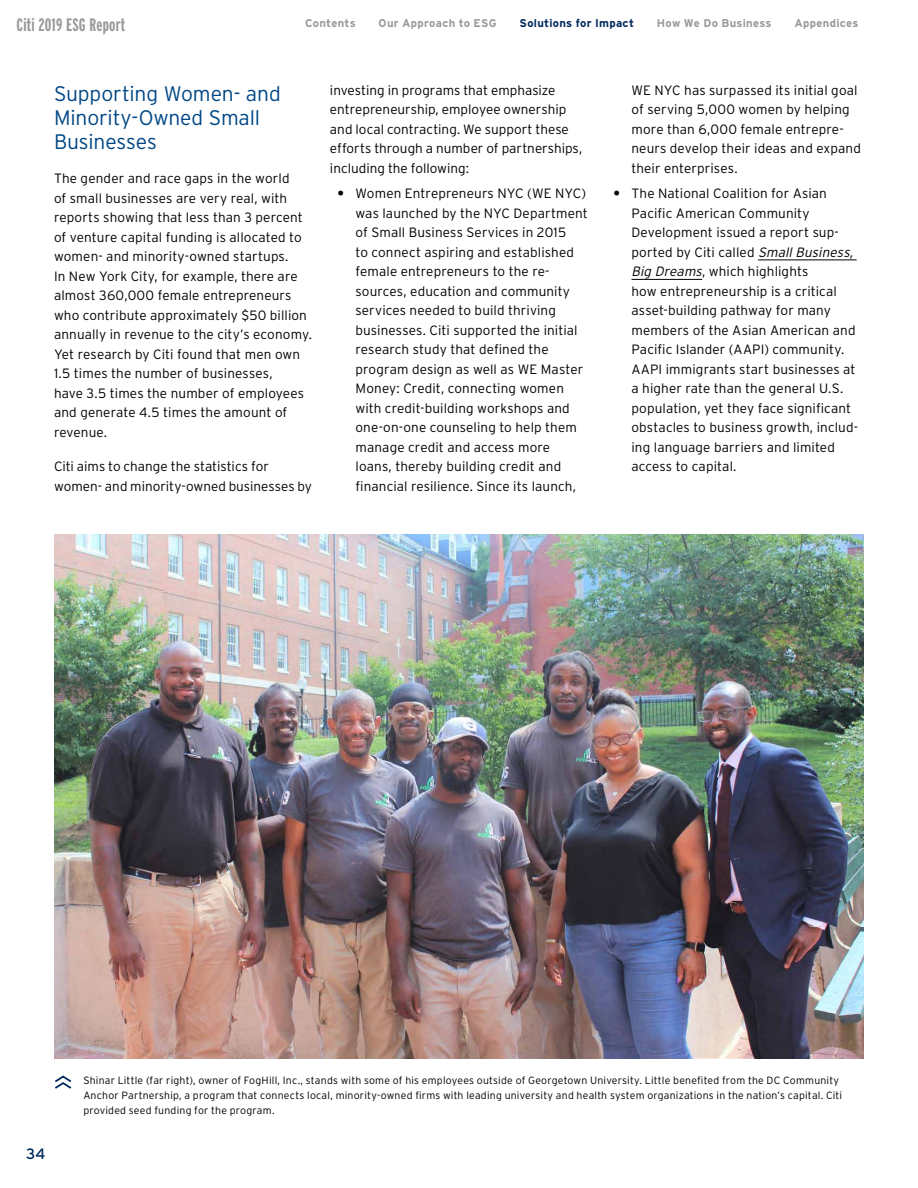
<style>
.page{position:relative;width:918px;height:1188px;background:#fff}
.page>*{position:absolute;margin:0;border:0;box-sizing:border-box;transform-origin:0 0}
.t1{font:300 21px/24px "Interstate";letter-spacing:-.005em;color:#004785}
.t2{font:700 extra-condensed 18px "Interstate";letter-spacing:.01em;color:#999}
.t3{font:15px "Interstate";color:#002a5d}
.t4{font:300 13.5px/19.5px "Interstate";letter-spacing:.01em;color:#000}
.t5{font:700 11.25px "Interstate";letter-spacing:.025em;color:#999}
.t6{font:700 11.25px "Interstate";letter-spacing:.025em;color:#002a5d}
.t7{font:300 10.5px/15px "Interstate";letter-spacing:.02em;color:#000}
.s1{font-weight:700}
.s2{font-style:italic}
</style>
<div class="page">
<hr style="left:758px;top:260px;width:99px;height:1px;background:#000">
<hr style="left:632px;top:279px;width:70px;height:1px;background:#000">
<img style="left:55px;top:534px;width:809px;height:524px">
<svg style="left:55px;top:1075px;width:17px;height:14px"></svg>
<h2 class="t2" style="left:17px;top:15px;width:110px">Citi 2019 ESG Report</h2>
<p class="t5" style="left:305px;top:17px;width:52px">Contents</p>
<p class="t5" style="left:379px;top:17px;width:120px">Our Approach to ESG</p>
<p class="t6" style="left:520px;top:17px;width:116px">Solutions for Impact</p>
<p class="t5" style="left:657px;top:17px;width:116px">How We Do Business</p>
<p class="t5" style="left:795px;top:17px;width:65px">Appendices</p>
<h1 class="t1" style="left:54px;top:81px;width:228px">Supporting Women- and<br>Minority-Owned Small<br>Businesses</h1>
<p class="t4" style="left:54px;top:169px;width:259px">The gender and race gaps in the world<br>of small businesses are very real, with reports showing that less than 3 percent of venture capital funding is allocated to women- and minority-owned startups.<br>In New York City, for example, there are almost 360,000 female entrepreneurs who contribute approximately $50 billion annually in revenue to the city’s economy.<br>Yet research by Citi found that men own 1.5 times the number of businesses,<br>have 3.5 times the number of employees and generate 4.5 times the amount of revenue.</p>
<p class="t4" style="left:54px;top:457px;width:260px">Citi aims to change the statistics for women- and minority-owned businesses by</p>
<p class="t4" style="left:330px;top:80px;width:254px">investing in programs that emphasize entrepreneurship, employee ownership and local contracting. We support these efforts through a number of partnerships, including the following:</p>
<p class="t4" style="left:355px;top:184px;width:234px;text-indent:-18px"><span class="s1">•</span> Women Entrepreneurs NYC (WE NYC) was launched by the NYC Department of Small Business Services in 2015<br>to connect aspiring and established female entrepreneurs to the re&shy;sources, education and community services needed to build thriving businesses. Citi supported the initial research study that defined the program design as well as WE Master Money: Credit, connecting women with credit-building workshops and one-on-one counseling to help them manage credit and access more loans, thereby building credit and financial resilience. Since its launch,</p>
<p class="t4" style="left:632px;top:80px;width:231px">WE NYC has surpassed its initial goal of serving 5,000 women by helping more than 6,000 female entrepre&shy;neurs develop their ideas and expand their enterprises.</p>
<p class="t4" style="left:632px;top:184px;width:228px;text-indent:-18px"><span class="s1">•</span> The National Coalition for Asian Pacific American Community Development issued a report sup&shy;ported by Citi called <span class="s2">SmallBusiness, Big Dreams</span>, which highlights<br>how entrepreneurship is a critical asset-building pathway for many members of the Asian American and Pacific Islander (AAPI) community.<br>AAPI immigrants start businesses at a higher rate than the general U.S. population, yet they face significant obstacles to business growth, includ&shy;ing language barriers and limited access to capital.</p>
<p class="t3" style="left:26px;top:1145px;width:21px">34</p>
<p class="t7" style="left:83px;top:1073px;width:760px">Shinar Little (far right), owner of FogHill, Inc., stands with some of his employees outside of Georgetown University. Little benefited from the DC Community<br>Anchor Partnership, a program that connects local, minority-owned firms with leading university and health system organizations in the nation’s capital. Citi provided seed funding for the program.</p>
</div>
